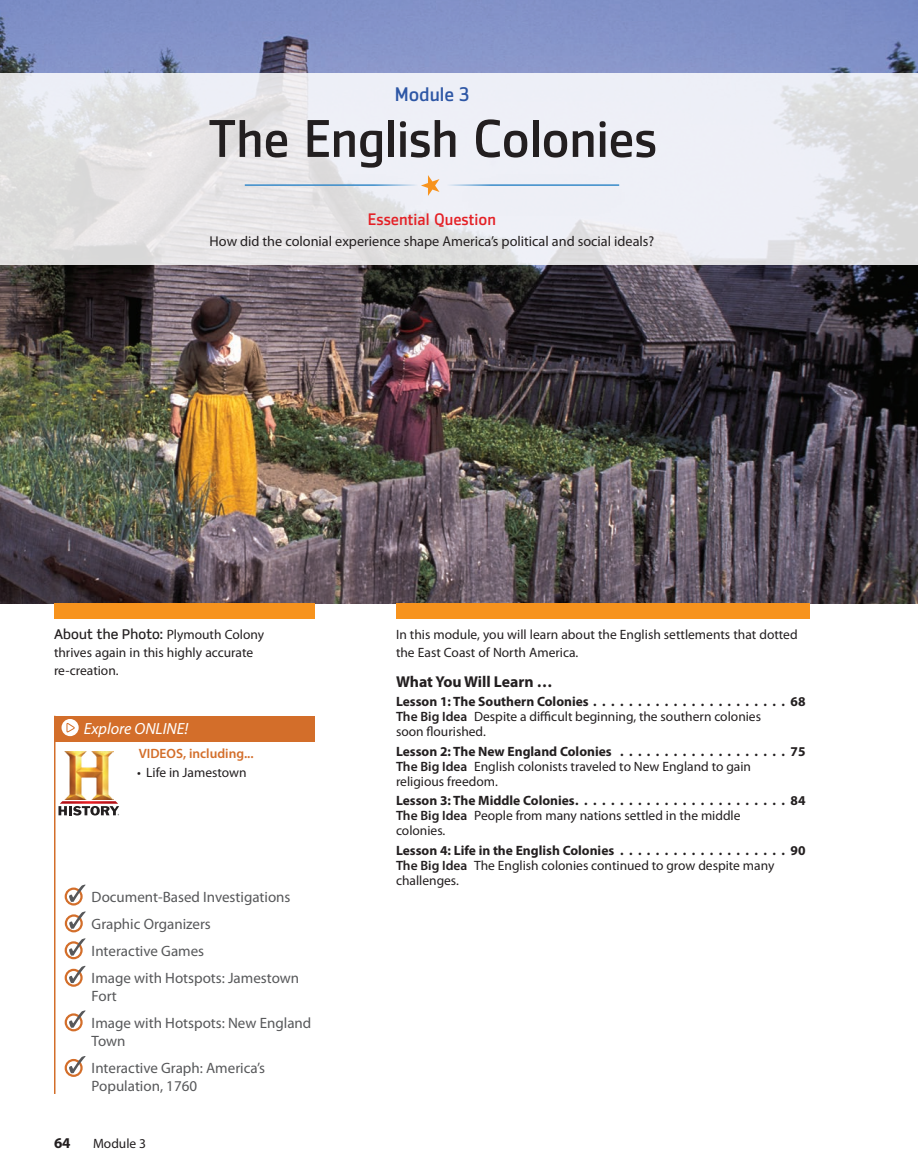
<style>
.page{position:relative;width:918px;height:1175px;background:#fff}
.page>*{position:absolute;margin:0;border:0;box-sizing:border-box;transform-origin:0 0}
.t1{font:52.5px "Zemestro Std";letter-spacing:-.005em;color:#231f20}
.t2{font:19.5px "Zemestro Std";color:#2d56a5}
.t3{font:16.5px "Zemestro Std";color:#e41f25}
.t4{font:italic 16.2px "Myriad Pro";color:#fff}
.t5{font:700 15.75px "Myriad Pro";color:#231f20}
.t6{font:15px/27px "Myriad Pro";color:#57585a}
.t7{font:700 15px "Myriad Pro";color:#231f20}
.t8{font:14.25px "Myriad Pro";color:#231f20}
.t9{font:13.5px/15px "Myriad Pro";color:#231f20}
.t10{font:700 13.5px "Myriad Pro";color:#231f20}
.t11{font:500 13.5px "Scene Std";letter-spacing:.01em;color:#231f20}
.t12{font:600 13.5px "Myriad Pro";color:#d36e2a}
.s1{font-family:"Myriad Pro";font-weight:400}
.s2{font-weight:600}
.s3{font-weight:700}
</style>
<div class="page">
<img style="left:0;top:0;width:918px;height:603px">
<div style="left:396px;top:603px;width:414px;height:15px;background:#f7931d"></div>
<div style="left:54px;top:603px;width:261px;height:15px;background:#f7931d"></div>
<svg style="left:59px;top:801px;width:60px;height:14px"></svg>
<img style="left:65px;top:752px;width:49px;height:47px">
<hr style="left:54px;top:716px;width:2px;height:378px;background:#d36e2a">
<div style="left:54px;top:716px;width:261px;height:25px;background:#d36e2a"></div>
<svg style="left:62px;top:719px;width:17px;height:17px"></svg>
<svg style="left:67px;top:723px;width:8px;height:9px"></svg>
<svg style="left:0;top:74px;width:918px;height:190px;background:#e6e7eb"></svg>
<svg style="left:65px;top:1010px;width:21px;height:21px"></svg>
<svg style="left:65px;top:1056px;width:21px;height:20px"></svg>
<svg style="left:65px;top:965px;width:21px;height:21px"></svg>
<svg style="left:65px;top:938px;width:21px;height:21px"></svg>
<svg style="left:65px;top:911px;width:21px;height:21px"></svg>
<svg style="left:65px;top:884px;width:21px;height:21px"></svg>
<div style="left:224px;top:150px;width:236px;height:91px;background:#231f20;opacity:.21"></div>
<hr style="left:245px;top:184px;width:173px;height:2px;background:#378ac9">
<div style="left:425px;top:150px;width:236px;height:91px;background:#231f20;opacity:.21"></div>
<hr style="left:446px;top:184px;width:173px;height:2px;background:#378ac9">
<h2 class="t2" style="left:395px;top:82px;width:76px">Module 3</h2>
<h1 class="t1" style="left:208px;top:107px;width:450px">The English Colonies</h1>
<p class="t3" style="left:368px;top:209px;width:130px">Essential Question</p>
<p class="t8" style="left:210px;top:233px;width:446px">How did the colonial experience shape America’s political and social ideals?</p>
<p class="t11" style="left:54px;top:626px;width:212px">About the Photo: <span class="s1">Plymouth Colony</span></p>
<p class="t9" style="left:54px;top:644px;width:201px;line-height:18px">thrives again in this highly accurate re-creation.</p>
<p class="t4" style="left:84px;top:718px;width:106px">Explore ONLINE!</p>
<p class="t12" style="left:139px;top:746px;width:116px">VIDEOS, including...</p>
<p class="t9" style="left:137px;top:765px;width:111px">• Life in Jamestown</p>
<p class="t6" style="left:92px;top:883px;width:209px">Document-Based Investigations<br>Graphic Organizers<br>Interactive Games<br>Image with Hotspots: Jamestown</p>
<p class="t6" style="left:92px;top:982px;width:221px">Fort<br>Image with Hotspots: New England</p>
<p class="t6" style="left:92px;top:1027px;width:175px">Town<br>Interactive Graph: America’s</p>
<p class="t6" style="left:92px;top:1072px;width:107px">Population, 1760</p>
<p class="t7" style="left:54px;top:1133px;width:18px">64</p>
<p class="t9" style="left:93px;top:1136px;width:55px">Module 3</p>
<p class="t9" style="left:396px;top:625px;width:403px;line-height:18px">In this module, you will learn about the English settlements that dotted the East Coast of North America.</p>
<p class="t5" style="left:396px;top:671px;width:158px">What You Will Learn …</p>
<p class="t10" style="left:396px;top:693px;width:194px">Lesson 1: The Southern Colonies</p>
<p class="t10" style="left:791px;top:693px;width:16px">68</p>
<p class="t9" style="left:396px;top:709px;width:367px"><span class="s2">The Big Idea</span> Despite a difficult beginning, the southern colonies soon flourished.</p>
<p class="t9" style="left:396px;top:744px;width:411px"><span class="s3">Lesson 2: The New England Colonies . . . . . . . . . . . . . . . . . . . 75<br></span><span class="s2">The Big Idea</span> English colonists traveled to New England to gain<br>religious freedom.</p>
<p class="t10" style="left:396px;top:792px;width:180px">Lesson 3: The Middle Colonies</p>
<p class="t10" style="left:791px;top:792px;width:16px">84</p>
<p class="t9" style="left:396px;top:808px;width:346px"><span class="s2">The Big Idea</span> People from many nations settled in the middle colonies.</p>
<p class="t9" style="left:396px;top:843px;width:411px"><span class="s3">Lesson 4: Life in the English Colonies . . . . . . . . . . . . . . . . . . . 90<br></span><span class="s2">The Big Idea</span> The English colonies continued to grow despite many challenges.</p>
</div>
